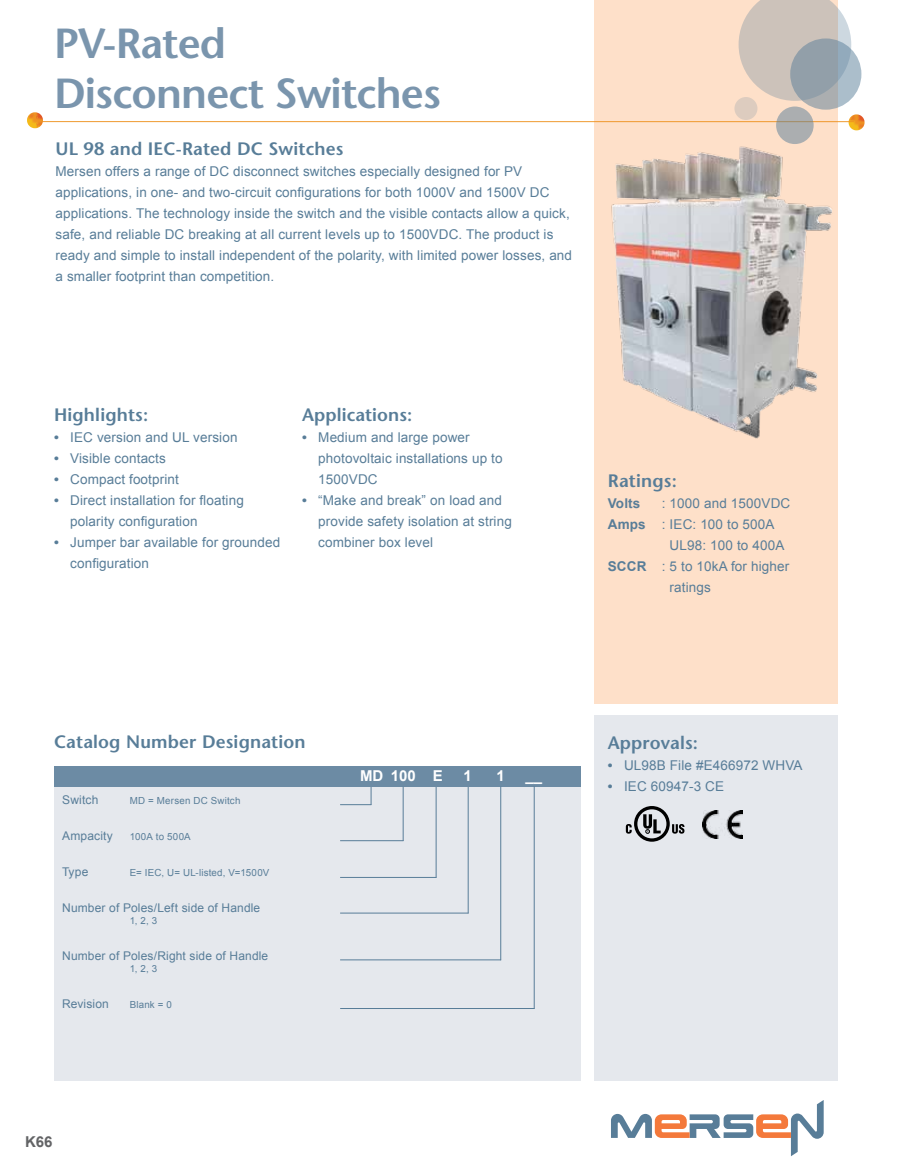
<style>
.page{position:relative;width:905px;height:1175px;background:#fff}
.page>*{position:absolute;margin:0;border:0;box-sizing:border-box;transform-origin:0 0}
.t1{font:600 42px/50.4px "Stone Sans Std";letter-spacing:-.02em;color:#7a95ad}
.t2{font:600 18px "Stone Sans Std";letter-spacing:.01em;color:#587d98}
.t3{font:700 15px "Arial";color:#fff}
.t4{font:700 15px "Arial";color:#636466}
.t5{font:13.5px/21px "Arial";letter-spacing:.01em;color:#587d98}
.t6{font:700 13.5px "Arial";letter-spacing:.01em;color:#587d98}
.t7{font:12px "Arial";letter-spacing:.01em;color:#587d98}
.t8{font:9.75px "Arial";letter-spacing:.02em;color:#587d98}
.s1{font-weight:700}
</style>
<div class="page">
<div style="left:595px;top:0;width:243px;height:703px;background:#fee0c9"></div>
<div style="left:595px;top:714px;width:243px;height:366px;background:#e5e8ed"></div>
<svg style="left:848px;top:114px;width:16px;height:16px"></svg>
<hr style="left:35px;top:121px;width:818px;height:1px;background:#ee9321">
<svg style="left:27px;top:112px;width:16px;height:16px"></svg>
<svg style="left:738px;top:0;width:113px;height:101px"></svg>
<svg style="left:790px;top:38px;width:71px;height:72px;background:#9ba8b2"></svg>
<svg style="left:776px;top:106px;width:37px;height:38px"></svg>
<div style="left:734px;top:97px;width:23px;height:23px;background:#ddccbf;border-radius:50%"></div>
<svg style="left:611px;top:1100px;width:212px;height:56px"></svg>
<img style="left:702px;top:810px;width:40px;height:29px">
<img style="left:594px;top:130px;width:265px;height:324px">
<svg style="left:626px;top:806px;width:58px;height:35px"></svg>
<div style="left:54px;top:766px;width:526px;height:315px;background:#e5e8ed"></div>
<hr style="left:436px;top:786px;width:1px;height:91px;background:#587d98">
<hr style="left:340px;top:804px;width:31px;height:1px;background:#587d98">
<svg style="left:370px;top:786px;width:1px;height:19px"></svg>
<hr style="left:340px;top:877px;width:96px;height:1px;background:#587d98">
<hr style="left:468px;top:786px;width:1px;height:127px;background:#587d98">
<hr style="left:340px;top:912px;width:128px;height:1px;background:#587d98">
<hr style="left:340px;top:1008px;width:194px;height:1px;background:#587d98">
<div style="left:54px;top:766px;width:526px;height:20px;background:#6c8ba4"></div>
<hr style="left:340px;top:840px;width:63px;height:1px;background:#587d98">
<hr style="left:403px;top:786px;width:1px;height:55px;background:#587d98">
<hr style="left:500px;top:786px;width:1px;height:174px;background:#587d98">
<hr style="left:340px;top:959px;width:161px;height:1px;background:#587d98">
<hr style="left:534px;top:786px;width:1px;height:222px;background:#587d98">
<h1 class="t1" style="left:54px;top:18px;width:388px">PV-Rated<br>Disconnect Switches</h1>
<h2 class="t2" style="left:56px;top:138px;width:289px">UL 98 and IEC-Rated DC Switches</h2>
<p class="t5" style="left:56px;top:161px;width:518px">Mersen offers a range of DC disconnect switches especially designed for PV applications, in one- and two-circuit configurations for both 1000V and 1500V DC applications. The technology inside the switch and the visible contacts allow a quick, safe, and reliable DC breaking at all current levels up to 1500VDC. The product is ready and simple to install independent of the polarity, with limited power losses, and a smaller footprint than competition.</p>
<h2 class="t2" style="left:54px;top:404px;width:96px">Highlights:</h2>
<p class="t5" style="left:54px;top:427px;width:185px"><span class="s1">•</span> IEC version and UL version</p>
<p class="t5" style="left:54px;top:448px;width:113px"><span class="s1">•</span> Visible contacts</p>
<p class="t5" style="left:54px;top:469px;width:126px"><span class="s1">•</span> Compact footprint</p>
<p class="t5" style="left:70px;top:490px;width:175px;text-indent:-16px"><span class="s1">•</span> Direct installation for floating polarity configuration</p>
<p class="t5" style="left:70px;top:532px;width:211px;text-indent:-16px"><span class="s1">•</span> Jumper bar available for grounded configuration</p>
<h2 class="t2" style="left:302px;top:404px;width:112px">Applications:</h2>
<p class="t5" style="left:318px;top:427px;width:186px;text-indent:-16px"><span class="s1">•</span> Medium and large power photovoltaic installations up to<br>1500VDC</p>
<p class="t5" style="left:318px;top:490px;width:195px;text-indent:-16px"><span class="s1">•</span> “Make and break” on load and provide safety isolation at string combiner box level</p>
<h2 class="t2" style="left:608px;top:470px;width:70px">Ratings:</h2>
<p class="t6" style="left:608px;top:494px;width:34px">Volts</p>
<p class="t5" style="left:662px;top:493px;width:130px">: 1000 and 1500VDC</p>
<p class="t5" style="left:608px;top:514px;width:168px"><span class="s1">Amps</span> : IEC: 100 to 500A</p>
<p class="t5" style="left:669px;top:535px;width:116px">UL98: 100 to 400A</p>
<p class="t5" style="left:608px;top:556px;width:183px"><span class="s1">SCCR</span> : 5 to 10kA for higher</p>
<p class="t5" style="left:669px;top:577px;width:43px">ratings</p>
<h2 class="t2" style="left:54px;top:730px;width:253px">Catalog Number Designation</h2>
<p class="t7" style="left:62px;top:792px;width:38px">Switch</p>
<p class="t8" style="left:130px;top:794px;width:112px">MD = Mersen DC Switch</p>
<p class="t7" style="left:62px;top:828px;width:52px">Ampacity</p>
<p class="t8" style="left:130px;top:830px;width:62px">100A to 500A</p>
<p class="t7" style="left:62px;top:864px;width:28px">Type</p>
<p class="t8" style="left:130px;top:866px;width:141px">E= IEC, U= UL-listed, V=1500V</p>
<p class="t7" style="left:62px;top:900px;width:200px">Number of Poles/Left side of Handle</p>
<p class="t8" style="left:130px;top:914px;width:29px">1, 2, 3</p>
<p class="t7" style="left:62px;top:948px;width:207px">Number of Poles/Right side of Handle</p>
<p class="t8" style="left:130px;top:962px;width:29px">1, 2, 3</p>
<p class="t7" style="left:62px;top:996px;width:48px">Revision</p>
<p class="t8" style="left:130px;top:998px;width:44px">Blank = 0</p>
<p class="t4" style="left:25px;top:1132px;width:29px">K66</p>
<p class="t3" style="left:360px;top:765px;width:84px">MD 100 E</p>
<p class="t3" style="left:463px;top:765px;width:10px">1</p>
<p class="t3" style="left:496px;top:765px;width:10px">1</p>
<p class="t3" style="left:525px;top:765px;width:18px">__</p>
<h2 class="t2" style="left:608px;top:731px;width:92px">Approvals:</h2>
<p class="t5" style="left:608px;top:754px;width:196px"><span class="s1">•</span> UL98B File #E466972 WHVA</p>
<p class="t5" style="left:608px;top:775px;width:118px"><span class="s1">•</span> IEC 60947-3 CE</p>
</div>
